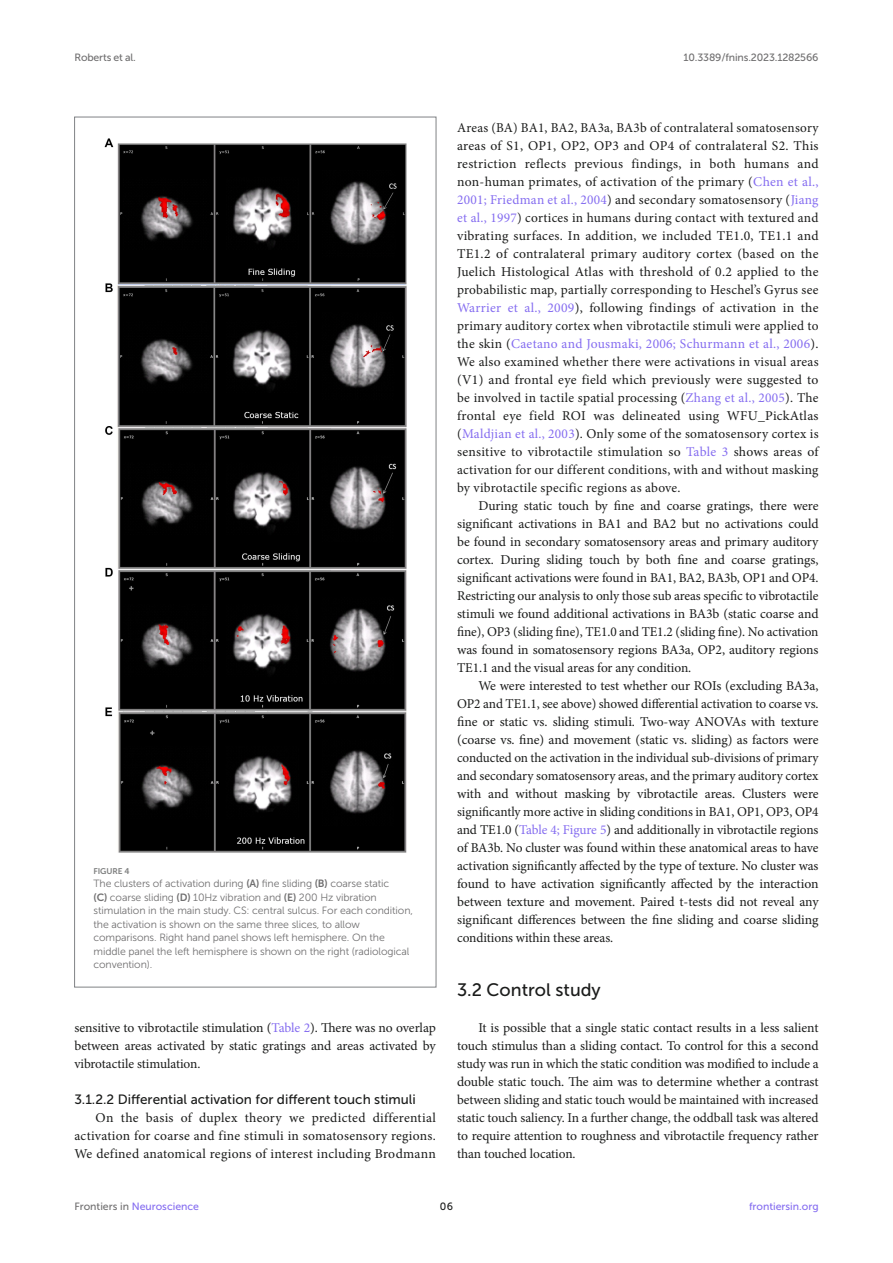
<style>
.page{position:relative;width:893px;height:1263px;background:#fff}
.page>*{position:absolute;margin:0;border:0;box-sizing:border-box;transform-origin:0 0}
.HEAD_2{font:18px "Museo Sans 500";color:#1b1c1b}
.TEXT_FLUSH{font:13.5px/18px "Minion Pro";letter-spacing:.005em;color:#1b1c1b;text-align:justify}
.TEXT{font:13.5px/18px "Minion Pro";letter-spacing:-.005em;color:#1b1c1b;text-align:justify}
.HEAD_4{font:13.5px "Museo Sans 500";color:#1b1c1b}
.FIG_LEG{font:10.5px/13.5px "Museo Sans 300";letter-spacing:-.01em;color:#706f70}
.t1{font:10.5px "Museo Sans 500";letter-spacing:-.015em;color:#706f70}
.t2{font:10.5px "Museo Sans 500";color:#856df0}
.t3{font:10.5px "Museo Sans 500";color:#1b1c1b}
.FIG_HD{font:8.25px "Museo Sans 700";letter-spacing:-.01em;color:#7e7f7f}
.s1{font-family:"Museo Sans 700"}
.s2{color:#856df0}
.s3{color:#706f70}
</style>
<div class="page">
<img style="left:104px;top:138px;width:303px;height:715px">
<p class="t1" style="left:74px;top:51px;width:63px">Roberts et al.</p>
<p class="t1" style="left:684px;top:51px;width:136px">10.3389/fnins.2023.1282566</p>
<p class="FIG_HD" style="left:94px;top:866px;width:37px">FIGURE 4</p>
<p class="FIG_LEG" style="left:94px;top:877px;width:321px">The clusters of activation during <span class="s1">(A)</span> fine sliding <span class="s1">(B)</span> coarse static<br><span class="s1">(C)</span> coarse sliding <span class="s1">(D)</span> 10Hz vibration and <span class="s1">(E)</span> 200 Hz vibration stimulation in the main study. CS: central sulcus. For each condition, the activation is shown on the same three slices, to allow comparisons. Right hand panel shows left hemisphere. On the middle panel the left hemisphere is shown on the right (radiological convention).</p>
<p class="TEXT_FLUSH" style="left:74px;top:1019px;width:363px">sensitive to vibrotactile stimulation (<span class="s2">Table 2</span>). There was no overlap between areas activated by static gratings and areas activated by vibrotactile stimulation.</p>
<p class="HEAD_4" style="left:74px;top:1092px;width:343px">3.1.2.2 Differential activation for different touch stimuli</p>
<p class="TEXT_FLUSH" style="left:74px;top:1109px;width:363px;text-indent:21px">On the basis of duplex theory we predicted differential activation for coarse and fine stimuli in somatosensory regions.<br>We defined anatomical regions of interest including Brodmann</p>
<p class="TEXT_FLUSH" style="left:457px;top:119px;width:363px">Areas (BA) BA1, BA2, BA3a, BA3b of contralateral somatosensory areas of S1, OP1, OP2, OP3 and OP4 of contralateral S2. This restriction reflects previous findings, in both humans and non-human primates, of activation of the primary (<span class="s2">Chen et al., 2001; Friedman et al., 2004</span>) and secondary somatosensory (<span class="s2">Jiang et al., 1997</span>) cortices in humans during contact with textured and vibrating surfaces. In addition, we included TE1.0, TE1.1 and TE1.2 of contralateral primary auditory cortex (based on the Juelich Histological Atlas with threshold of 0.2 applied to the probabilistic map, partially corresponding to Heschel’s Gyrus see <span class="s2">Warrier et al., 2009</span>), following findings of activation in the primary auditory cortex when vibrotactile stimuli were applied to the skin (<span class="s2">Caetano and Jousmaki, 2006; Schurmann et al., 2006</span>).<br>We also examined whether there were activations in visual areas (V1) and frontal eye field which previously were suggested to be involved in tactile spatial processing (<span class="s2">Zhang et al., 2005</span>). The frontal eye field ROI was delineated using WFU_PickAtlas (<span class="s2">Maldjian et al., 2003</span>). Only some of the somatosensory cortex is sensitive to vibrotactile stimulation so <span class="s2">Table 3</span> shows areas of activation for our different conditions, with and without masking by vibrotactile specific regions as above.</p>
<p class="TEXT" style="left:457px;top:497px;width:363px;text-indent:21px">During static touch by fine and coarse gratings, there were significant activations in BA1 and BA2 but no activations could be found in secondary somatosensory areas and primary auditory cortex. During sliding touch by both fine and coarse gratings, significant activations were found in BA1, BA2, BA3b, OP1 and OP4.<br>Restricting our analysis to only those sub areas specific to vibrotactile stimuli we found additional activations in BA3b (static coarse and fine), OP3 (sliding fine), TE1.0 and TE1.2 (sliding fine). No activation was found in somatosensory regions BA3a, OP2, auditory regions TE1.1 and the visual areas for any condition.</p>
<p class="TEXT" style="left:457px;top:677px;width:363px;text-indent:21px">We were interested to test whether our ROIs (excluding BA3a, OP2 and TE1.1, see above) showed differential activation to coarse vs. fine or static vs. sliding stimuli. Two-way ANOVAs with texture (coarse vs. fine) and movement (static vs. sliding) as factors were conducted on the activation in the individual sub-divisions of primary and secondary somatosensory areas, and the primary auditory cortex with and without masking by vibrotactile areas. Clusters were significantly more active in sliding conditions in BA1, OP1, OP3, OP4 and TE1.0 (<span class="s2">Table 4; Figure 5</span>) and additionally in vibrotactile regions of BA3b. No cluster was found within these anatomical areas to have activation significantly affected by the type of texture. No cluster was found to have activation significantly affected by the interaction between texture and movement. Paired t-tests did not reveal any significant differences between the fine sliding and coarse sliding conditions within these areas.</p>
<p class="HEAD_2" style="left:457px;top:980px;width:145px">3.2 Control study</p>
<p class="TEXT_FLUSH" style="left:457px;top:1019px;width:363px;text-indent:21px">It is possible that a single static contact results in a less salient touch stimulus than a sliding contact. To control for this a second study was run in which the static condition was modified to include a double static touch. The aim was to determine whether a contrast between sliding and static touch would be maintained with increased static touch saliency. In a further change, the oddball task was altered to require attention to roughness and vibrotactile frequency rather than touched location.</p>
<p class="t2" style="left:74px;top:1200px;width:126px"><span class="s3">Frontiers in</span> Neuroscience</p>
<p class="t3" style="left:440px;top:1200px;width:15px">06</p>
<p class="t2" style="left:749px;top:1200px;width:71px">frontiersin.org</p>
</div>
